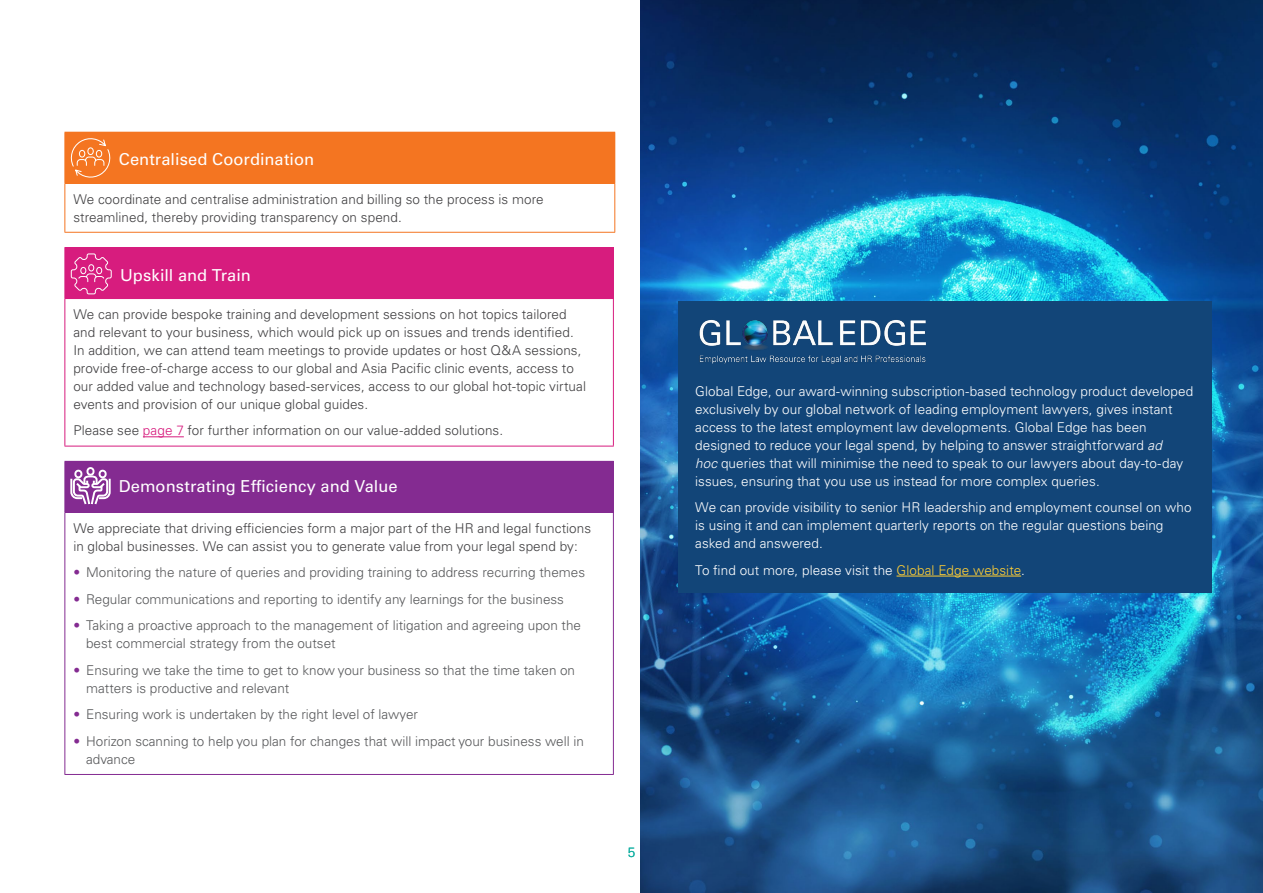
<style>
.page{position:relative;width:1263px;height:893px;background:#fff}
.page>*{position:absolute;margin:0;border:0;box-sizing:border-box;transform-origin:0 0}
.t1{font:16.5px "Univers LTCYR 55 Roman";color:#fff}
.t2{font:300 13.5px/18px "Univers LTCYR 45";letter-spacing:.005em;color:#414042}
.t3{font:300 13.5px/18px "Univers LTCYR 45";letter-spacing:.005em;color:#fff}
.t4{font:300 13.5px/18px "Univers LTCYR 45";color:#58595b}
.t5{font:300 13.5px "Univers LTCYR 45";color:#0aad9f}
.s1{color:#d71c7e}
.s2{color:#842b91}
.s3{font-style:italic}
.s4{color:#ffce35}
</style>
<div class="page">
<img style="left:640px;top:0;width:623px;height:893px">
<div style="left:65px;top:132px;width:550px;height:51px;background:#f47521"></div>
<hr style="left:64px;top:132px;width:551px;height:1px;background:#f47521">
<hr style="left:64px;top:133px;width:1px;height:50px;background:#f47521">
<hr style="left:64px;top:183px;width:551px;height:1px;background:#f47521">
<hr style="left:64px;top:184px;width:1px;height:48px;background:#f47521">
<hr style="left:614px;top:184px;width:1px;height:48px;background:#f47521">
<hr style="left:64px;top:232px;width:551px;height:1px;background:#f47521">
<svg style="left:70px;top:138px;width:41px;height:40px"></svg>
<div style="left:65px;top:247px;width:548px;height:52px;background:#d71c7e"></div>
<hr style="left:64px;top:247px;width:550px;height:1px;background:#d71c7e">
<hr style="left:64px;top:248px;width:1px;height:50px;background:#d71c7e">
<hr style="left:613px;top:248px;width:1px;height:50px;background:#d71c7e">
<hr style="left:64px;top:298px;width:550px;height:1px;background:#d71c7e">
<hr style="left:64px;top:299px;width:1px;height:147px;background:#d71c7e">
<hr style="left:613px;top:299px;width:1px;height:147px;background:#d71c7e">
<hr style="left:64px;top:446px;width:550px;height:1px;background:#d71c7e">
<svg style="left:70px;top:253px;width:42px;height:42px"></svg>
<hr style="left:143px;top:436px;width:41px;height:1px;background:#d71c7e">
<div style="left:65px;top:461px;width:548px;height:51px;background:#842b91"></div>
<hr style="left:64px;top:461px;width:550px;height:1px;background:#842b91">
<hr style="left:64px;top:462px;width:1px;height:50px;background:#842b91">
<hr style="left:613px;top:462px;width:1px;height:50px;background:#842b91">
<hr style="left:64px;top:512px;width:550px;height:1px;background:#842b91">
<hr style="left:64px;top:513px;width:1px;height:261px;background:#842b91">
<hr style="left:613px;top:513px;width:1px;height:261px;background:#842b91">
<hr style="left:64px;top:774px;width:550px;height:1px;background:#842b91">
<svg style="left:70px;top:467px;width:41px;height:37px"></svg>
<div style="left:678px;top:301px;width:534px;height:291px;background:#124578"></div>
<hr style="left:896px;top:576px;width:125px;height:1px;background:#ffce35">
<img style="left:699px;top:319px;width:227px;height:45px">
<p class="t1" style="left:119px;top:148px;width:197px">Centralised Coordination</p>
<p class="t2" style="left:73px;top:189px;width:472px">We coordinate and centralise administration and billing so the process is more streamlined, thereby providing transparency on spend.</p>
<p class="t1" style="left:120px;top:264px;width:132px">Upskill and Train</p>
<p class="t2" style="left:73px;top:305px;width:514px">We can provide bespoke training and development sessions on hot topics tailored and relevant to your business, which would pick up on issues and trends identified.<br>In addition, we can attend team meetings to provide updates or host Q&amp;A sessions, provide free-of-charge access to our global and Asia Pacific clinic events, access to our added value and technology based-services, access to our global hot-topic virtual events and provision of our unique global guides.</p>
<p class="t2" style="left:73px;top:421px;width:431px">Please see <span class="s1">page 7</span> for further information on our value-added solutions.</p>
<p class="t1" style="left:119px;top:475px;width:280px">Demonstrating Efficiency and Value</p>
<p class="t2" style="left:73px;top:519px;width:519px">We appreciate that driving efficiencies form a major part of the HR and legal functions in global businesses. We can assist you to generate value from your legal spend by:</p>
<p class="t4" style="left:73px;top:563px;width:513px"><span class="s2">•</span> Monitoring the nature of queries and providing training to address recurring themes</p>
<p class="t4" style="left:73px;top:590px;width:492px"><span class="s2">•</span> Regular communications and reporting to identify any learnings for the business</p>
<p class="t4" style="left:86px;top:616px;width:496px;text-indent:-13px"><span class="s2">•</span> Taking a proactive approach to the management of litigation and agreeing upon the best commercial strategy from the outset</p>
<p class="t4" style="left:86px;top:661px;width:490px;text-indent:-13px"><span class="s2">•</span> Ensuring we take the time to get to know your business so that the time taken on matters is productive and relevant</p>
<p class="t4" style="left:73px;top:705px;width:346px"><span class="s2">•</span> Ensuring work is undertaken by the right level of lawyer</p>
<p class="t4" style="left:86px;top:732px;width:499px;text-indent:-13px"><span class="s2">•</span> Horizon scanning to help you plan for changes that will impact your business well in advance</p>
<p class="t5" style="left:628px;top:843px;width:9px">5</p>
<p class="t3" style="left:695px;top:382px;width:500px">Global Edge, our award-winning subscription-based technology product developed exclusively by our global network of leading employment lawyers, gives instant access to the latest employment law developments. Global Edge has been designed to reduce your legal spend, by helping to answer straightforward <span class="s3">ad<br>hoc</span> queries that will minimise the need to speak to our lawyers about day-to-day issues, ensuring that you use us instead for more complex queries.</p>
<p class="t3" style="left:695px;top:498px;width:498px">We can provide visibility to senior HR leadership and employment counsel on who is using it and can implement quarterly reports on the regular questions being asked and answered.</p>
<p class="t3" style="left:695px;top:560px;width:331px">To find out more, please visit the <span class="s4">Global Edge website</span>.</p>
</div>
